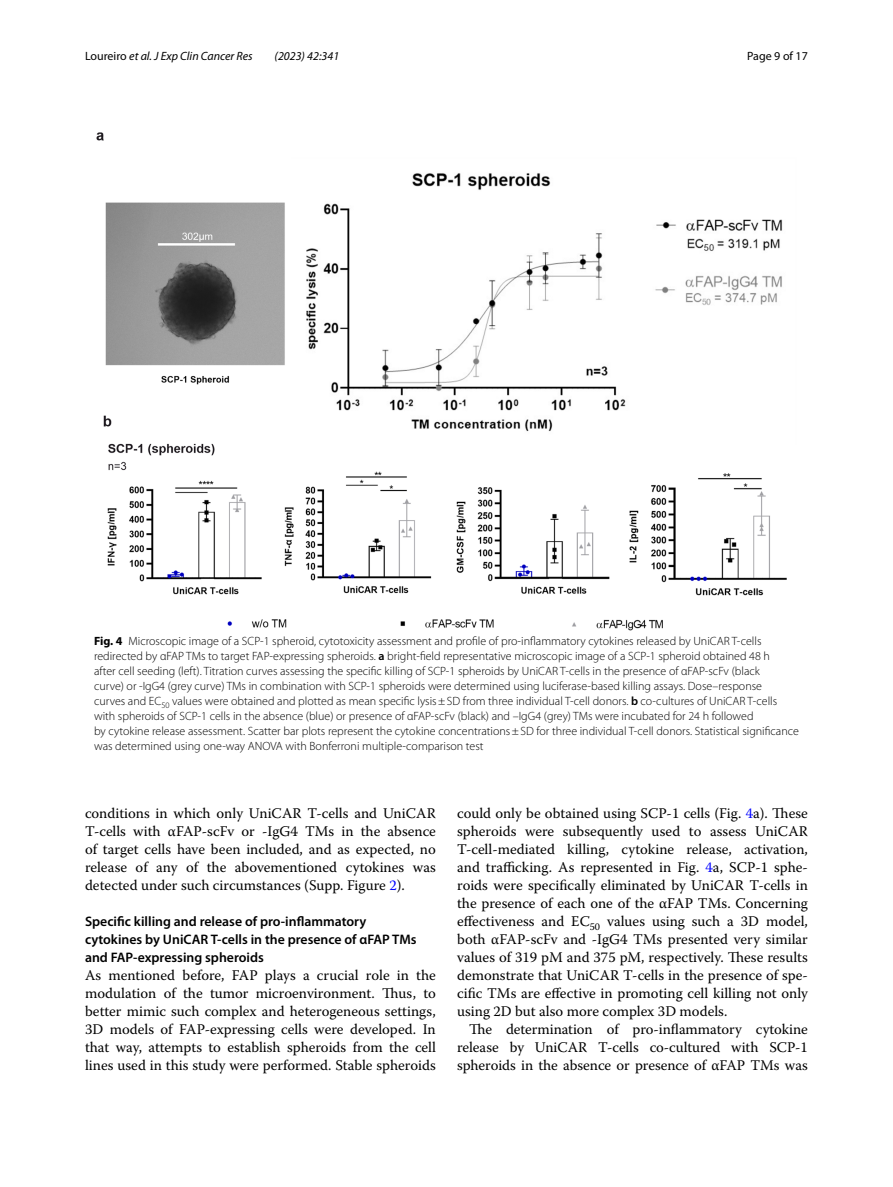
<style>
.page{position:relative;width:893px;height:1187px;background:#fff}
.page>*{position:absolute;margin:0;border:0;box-sizing:border-box;transform-origin:0 0}
.t1{font:14.7px/18px "Warnock Pro";color:#000;text-align:justify}
.t2{font:600 13.8px/18px "Myriad Pro";color:#000}
.t3{font:300 12px/15px "Myriad Pro";color:#000}
.t4{font:italic 12px "Myriad Pro";color:#000}
.t5{font:12px "Myriad Pro";color:#000}
.s1{font-style:normal}
.s2{font-weight:700}
.s3{font-weight:600}
.s4{color:#00f}
</style>
<div class="page">
<img style="left:96px;top:133px;width:691px;height:497px">
<p class="t4" style="left:85px;top:48px;width:169px"><span class="s1">Loureiro</span> et al. J Exp Clin Cancer Res</p>
<p class="t4" style="left:275px;top:48px;width:66px">(2023) 42:341</p>
<p class="t5" style="left:747px;top:48px;width:62px">Page 9 of 17</p>
<p class="t3" style="left:94px;top:634px;width:706px"><span class="s2">Fig. 4</span> Microscopic image of a SCP-1 spheroid, cytotoxicity assessment and profile of pro-inflammatory cytokines released by UniCAR T-cells redirected by αFAP TMs to target FAP-expressing spheroids. <span class="s3">a</span> bright-field representative microscopic image of a SCP-1 spheroid obtained 48 h<br>after cell seeding (left). Titration curves assessing the specific killing of SCP-1 spheroids by UniCAR T-cells in the presence of αFAP-scFv (black<br>curve) or -IgG4 (grey curve) TMs in combination with SCP-1 spheroids were determined using luciferase-based killing assays. Dose–response<br>curves and -EC<sub>50</sub> values were obtained and plotted as mean specific lysis±SD from three individual T-cell donors. <span class="s3">b</span> co-cultures of UniCAR T-cells with spheroids of SCP-1 cells in the absence (blue) or presence of αFAP-scFv (black) and –IgG4 (grey) TMs were incubated for 24 h followed<br>by cytokine release assessment. Scatter bar plots represent the cytokine concentrations±SD for three individual T-cell donors. Statistical significance was determined using one-way ANOVA with Bonferroni multiple-comparison test</p>
<p class="t1" style="left:85px;top:803px;width:352px">conditions in which only UniCAR T-cells and UniCAR T-cells with αFAP-scFv or -IgG4 TMs in the absence of target cells have been included, and as expected, no release of any of the abovementioned cytokines was detected under such circumstances (Supp. Figure <span class="s4">2</span>).</p>
<p class="t2" style="left:85px;top:911px;width:333px">Specific killing and release of pro‑inflammatory cytokines by UniCAR T‑cells in the presence of αFAP TMs and FAP‑expressing spheroids</p>
<p class="t1" style="left:85px;top:965px;width:352px">As mentioned before, FAP plays a crucial role in the modulation of the tumor microenvironment. Thus, to better mimic such complex and heterogeneous settings, 3D models of FAP-expressing cells were developed. In that way, attempts to establish spheroids from the cell lines used in this study were performed. Stable spheroids</p>
<p class="t1" style="left:457px;top:803px;width:352px">could only be obtained using SCP-1 cells (Fig. <span class="s4">4</span>a). These spheroids were subsequently used to assess UniCAR T-cell-mediated killing, cytokine release, activation, and trafficking. As represented in Fig. <span class="s4">4</span>a, SCP-1 sphe&shy;roids were specifically eliminated by UniCAR T-cells in the presence of each one of the αFAP TMs. Concerning effectiveness and EC<sub>50</sub> values using such a 3D model, both αFAP-scFv and -IgG4 TMs presented very similar values of 319 pM and 375 pM, respectively. These results demonstrate that UniCAR T-cells in the presence of spe&shy;cific TMs are effective in promoting cell killing not only using 2D but also more complex 3D models.</p>
<p class="t1" style="left:457px;top:1019px;width:352px;text-indent:12px">The determination of pro-inflammatory cytokine release by UniCAR T-cells co-cultured with SCP-1 spheroids in the absence or presence of αFAP TMs was</p>
</div>
